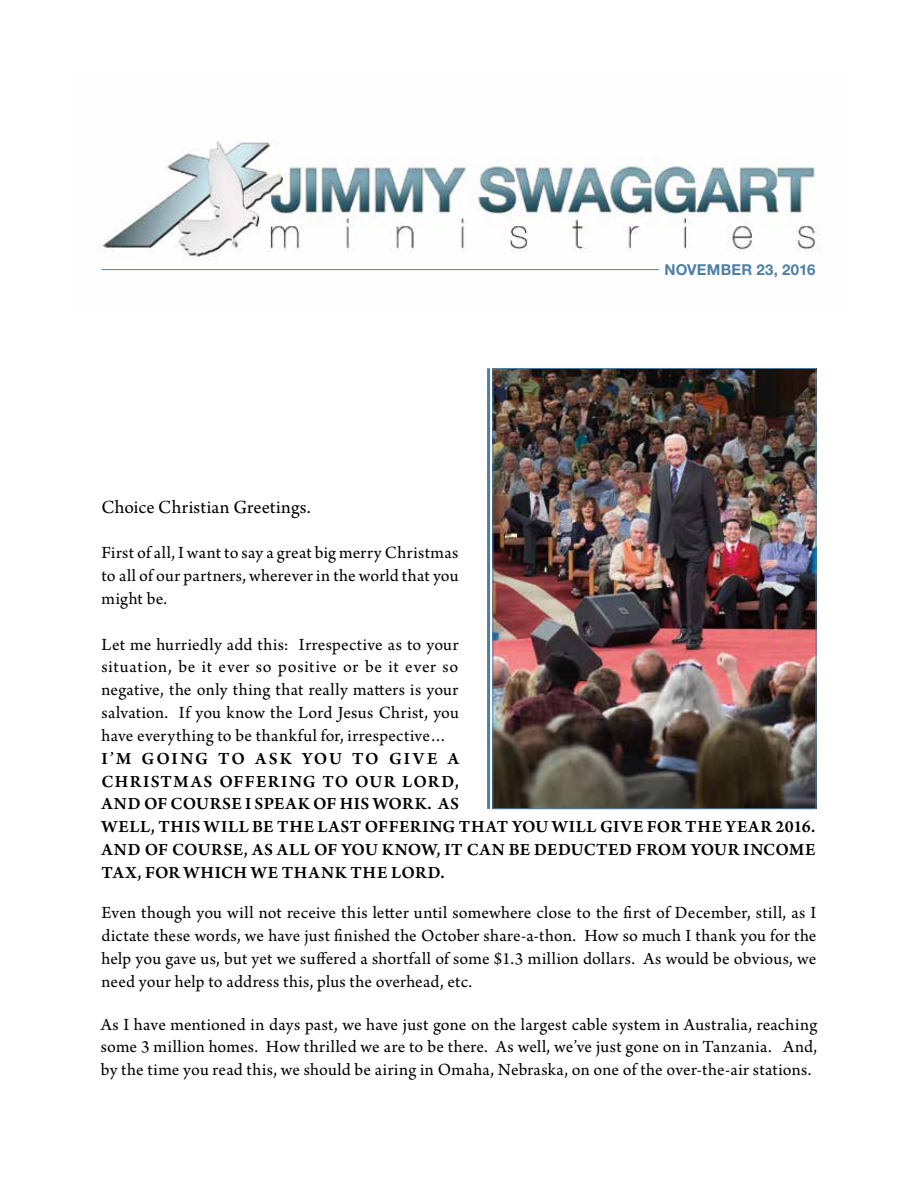
<style>
.page{position:relative;width:918px;height:1188px;background:#fff}
.page>*{position:absolute;margin:0;border:0;box-sizing:border-box;transform-origin:0 0}
.t1{font:19.5px "Arno Pro";letter-spacing:.01em;color:#000}
.t2{font:18px/22.8px "Arno Pro";letter-spacing:.015em;color:#000;text-align:justify}
.t3{font:600 18px/22.8px "Arno Pro";letter-spacing:.04em;color:#000}
.t4{font:700 15px "Helvetica Neue LT Std";letter-spacing:.015em;color:#4e7fa4}
</style>
<div class="page">
<img style="left:97px;top:141px;width:724px;height:130px">
<hr style="left:102px;top:269px;width:557px;height:1px;background:#4e7fa4">
<img style="left:495px;top:370px;width:319px;height:437px">
<div style="left:493px;top:368px;width:323px;height:441px;border:1px solid #4e7fa4"></div>
<hr style="left:487px;top:368px;width:3px;height:441px;background:#4e7fa4">
<p class="t4" style="left:665px;top:260px;width:153px">NOVEMBER 23, 2016</p>
<p class="t1" style="left:102px;top:496px;width:211px">Choice Christian Greetings.</p>
<p class="t2" style="left:102px;top:543px;width:359px">First of all, I want to say a great big merry Christmas to all of our partners, wherever in the world that you might be.</p>
<p class="t2" style="left:102px;top:634px;width:359px">Let me hurriedly add this: Irrespective as to your situation, be it ever so positive or be it ever so negative, the only thing that really matters is your salvation. If you know the Lord Jesus Christ, you have everything to be thankful for, irrespective…</p>
<p class="t3" style="left:102px;top:748px;width:716px">I’M GOING TO ASK YOU TO GIVE A<br>CHRISTMAS OFFERING TO OUR LORD,<br>AND OF COURSE I SPEAK OF HIS WORK. AS<br>WELL, THIS WILL BE THE LAST OFFERING THAT YOU WILL GIVE FOR THE YEAR 2016.<br>AND OF COURSE, AS ALL OF YOU KNOW, IT CAN BE DEDUCTED FROM YOUR INCOME TAX, FOR WHICH WE THANK THE LORD.</p>
<p class="t2" style="left:102px;top:902px;width:717px">Even though you will not receive this letter until somewhere close to the first of December, still, as I dictate these words, we have just finished the October share-a-thon. How so much I thank you for the help you gave us, but yet we suffered a shortfall of some $1.3 million dollars. As would be obvious, we need your help to address this, plus the overhead, etc.</p>
<p class="t2" style="left:101px;top:1014px;width:718px">As I have mentioned in days past, we have just gone on the largest cable system in Australia, reaching some 3 million homes. How thrilled we are to be there. As well, we’ve just gone on in Tanzania. And, by the time you read this, we should be airing in Omaha, Nebraska, on one of the over-the-air stations.</p>
</div>
